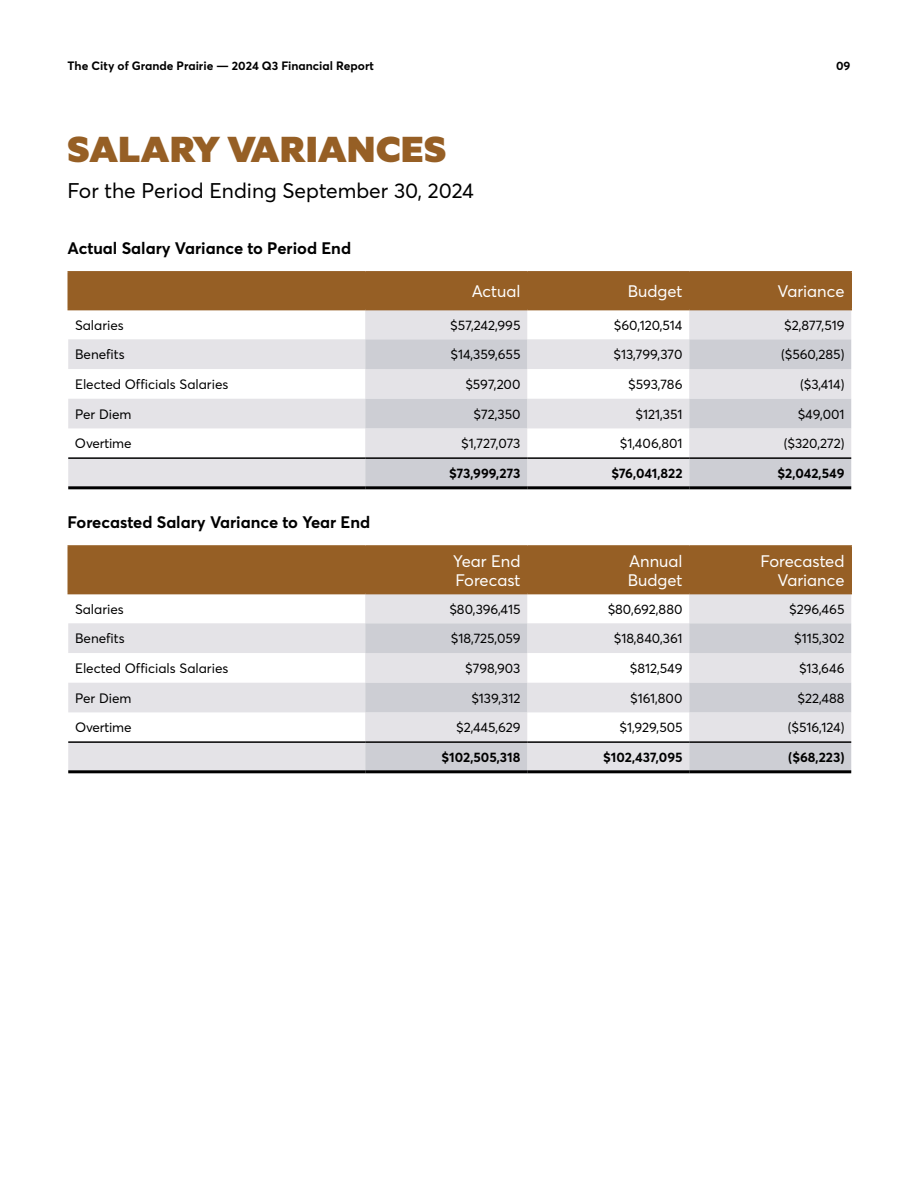
<style>
.page{position:relative;width:918px;height:1188px;background:#fff}
.page>*{position:absolute;margin:0;border:0;box-sizing:border-box;transform-origin:0 0}
.t1{font:900 36px "Specter";letter-spacing:.005em;color:#965f25}
.t2{font:21px "Averta Std";color:#000}
.t3{font:16.5px/19.5px "Averta Std";color:#fff}
.t4{font:700 16.5px "Averta Std";color:#000}
.t5{font:13.5px "Averta Std";color:#000}
.t6{font:700 13.5px "Averta Std";color:#000}
.t7{font:700 12px "Averta Std";color:#000}
</style>
<div class="page">
<div style="left:69px;top:273px;width:781px;height:36px;background:#965f25"></div>
<svg style="left:68px;top:310px;width:783px;height:176px;fill:#e4e3e7"></svg>
<svg style="left:365px;top:339px;width:486px;height:147px;background:#dedee2"></svg>
<hr style="left:68px;top:457px;width:297px;height:2px;background:#000">
<hr style="left:365px;top:457px;width:162px;height:2px;background:#000">
<hr style="left:527px;top:457px;width:162px;height:2px;background:#000">
<hr style="left:689px;top:457px;width:162px;height:2px;background:#000">
<hr style="left:68px;top:486px;width:297px;height:3px;background:#000">
<hr style="left:365px;top:486px;width:162px;height:3px;background:#000">
<hr style="left:527px;top:486px;width:162px;height:3px;background:#000">
<hr style="left:689px;top:486px;width:162px;height:3px;background:#000">
<hr style="left:68px;top:271px;width:297px;height:2px;background:#965f25">
<hr style="left:68px;top:273px;width:1px;height:36px;background:#965f25">
<hr style="left:365px;top:271px;width:162px;height:2px;background:#965f25">
<hr style="left:364px;top:273px;width:2px;height:36px;background:#965f25">
<hr style="left:527px;top:271px;width:162px;height:2px;background:#965f25">
<hr style="left:526px;top:273px;width:2px;height:36px;background:#965f25">
<hr style="left:689px;top:271px;width:163px;height:2px;background:#965f25">
<hr style="left:688px;top:273px;width:2px;height:36px;background:#965f25">
<hr style="left:850px;top:273px;width:2px;height:36px;background:#965f25">
<hr style="left:68px;top:309px;width:297px;height:1px;background:#965f25">
<hr style="left:365px;top:309px;width:162px;height:1px;background:#965f25">
<hr style="left:527px;top:309px;width:162px;height:1px;background:#965f25">
<hr style="left:689px;top:309px;width:163px;height:1px;background:#965f25">
<div style="left:69px;top:547px;width:781px;height:46px;background:#965f25"></div>
<svg style="left:68px;top:594px;width:783px;height:176px;fill:#e4e3e7"></svg>
<svg style="left:365px;top:623px;width:486px;height:147px;background:#dedee2"></svg>
<hr style="left:68px;top:741px;width:297px;height:2px;background:#000">
<hr style="left:365px;top:741px;width:162px;height:2px;background:#000">
<hr style="left:527px;top:741px;width:162px;height:2px;background:#000">
<hr style="left:689px;top:741px;width:162px;height:2px;background:#000">
<hr style="left:68px;top:770px;width:297px;height:3px;background:#000">
<hr style="left:365px;top:770px;width:162px;height:3px;background:#000">
<hr style="left:527px;top:770px;width:162px;height:3px;background:#000">
<hr style="left:689px;top:770px;width:162px;height:3px;background:#000">
<hr style="left:68px;top:545px;width:297px;height:2px;background:#965f25">
<hr style="left:68px;top:547px;width:1px;height:46px;background:#965f25">
<hr style="left:68px;top:593px;width:297px;height:1px;background:#965f25">
<hr style="left:365px;top:545px;width:162px;height:2px;background:#965f25">
<hr style="left:364px;top:547px;width:2px;height:46px;background:#965f25">
<hr style="left:365px;top:593px;width:162px;height:1px;background:#965f25">
<hr style="left:527px;top:545px;width:162px;height:2px;background:#965f25">
<hr style="left:526px;top:547px;width:2px;height:46px;background:#965f25">
<hr style="left:527px;top:593px;width:162px;height:1px;background:#965f25">
<hr style="left:689px;top:545px;width:163px;height:2px;background:#965f25">
<hr style="left:688px;top:547px;width:2px;height:46px;background:#965f25">
<hr style="left:850px;top:547px;width:2px;height:46px;background:#965f25">
<hr style="left:689px;top:593px;width:163px;height:1px;background:#965f25">
<p class="t7" style="left:68px;top:58px;width:308px">The City of Grande Prairie — 2024 Q3 Financial Report</p>
<p class="t7" style="left:836px;top:58px;width:16px">09</p>
<h1 class="t1" style="left:68px;top:125px;width:380px">SALARY VARIANCES</h1>
<h2 class="t2" style="left:68px;top:176px;width:408px">For the Period Ending September 30, 2024</h2>
<p class="t4" style="left:68px;top:237px;width:285px">Actual Salary Variance to Period End</p>
<p class="t3" style="left:472px;top:281px;width:50px">Actual</p>
<p class="t3" style="left:628px;top:281px;width:56px">Budget</p>
<p class="t3" style="left:778px;top:281px;width:68px">Variance</p>
<p class="t5" style="left:75px;top:316px;width:50px">Salaries</p>
<p class="t5" style="left:450px;top:316px;width:72px">$57,242,995</p>
<p class="t5" style="left:614px;top:316px;width:70px">$60,120,514</p>
<p class="t5" style="left:784px;top:316px;width:62px">$2,877,519</p>
<p class="t5" style="left:75px;top:345px;width:51px">Benefits</p>
<p class="t5" style="left:451px;top:345px;width:71px">$14,359,655</p>
<p class="t5" style="left:614px;top:345px;width:70px">$13,799,370</p>
<p class="t5" style="left:781px;top:345px;width:65px">($560,285)</p>
<p class="t5" style="left:75px;top:375px;width:155px">Elected Officials Salaries</p>
<p class="t5" style="left:465px;top:375px;width:57px">$597,200</p>
<p class="t5" style="left:628px;top:375px;width:56px">$593,786</p>
<p class="t5" style="left:800px;top:375px;width:46px">($3,414)</p>
<p class="t5" style="left:75px;top:405px;width:58px">Per Diem</p>
<p class="t5" style="left:474px;top:405px;width:48px">$72,350</p>
<p class="t5" style="left:636px;top:405px;width:48px">$121,351</p>
<p class="t5" style="left:798px;top:405px;width:48px">$49,001</p>
<p class="t5" style="left:75px;top:434px;width:58px">Overtime</p>
<p class="t5" style="left:461px;top:434px;width:61px">$1,727,073</p>
<p class="t5" style="left:620px;top:434px;width:64px">$1,406,801</p>
<p class="t5" style="left:784px;top:434px;width:62px">($320,272)</p>
<p class="t6" style="left:449px;top:464px;width:73px">$73,999,273</p>
<p class="t6" style="left:612px;top:464px;width:72px">$76,041,822</p>
<p class="t6" style="left:778px;top:464px;width:68px">$2,042,549</p>
<p class="t4" style="left:68px;top:511px;width:304px">Forecasted Salary Variance to Year End</p>
<p class="t3" style="left:453px;top:550px;width:69px">Year End<br>Forecast</p>
<p class="t3" style="left:628px;top:550px;width:56px">Annual<br>Budget</p>
<p class="t3" style="left:760px;top:550px;width:86px;text-align:right">Forecasted<br>Variance</p>
<p class="t5" style="left:75px;top:600px;width:50px">Salaries</p>
<p class="t5" style="left:449px;top:600px;width:73px">$80,396,415</p>
<p class="t5" style="left:608px;top:600px;width:76px">$80,692,880</p>
<p class="t5" style="left:789px;top:600px;width:57px">$296,465</p>
<p class="t5" style="left:75px;top:629px;width:51px">Benefits</p>
<p class="t5" style="left:451px;top:629px;width:71px">$18,725,059</p>
<p class="t5" style="left:614px;top:629px;width:70px">$18,840,361</p>
<p class="t5" style="left:794px;top:629px;width:52px">$115,302</p>
<p class="t5" style="left:75px;top:659px;width:155px">Elected Officials Salaries</p>
<p class="t5" style="left:465px;top:659px;width:57px">$798,903</p>
<p class="t5" style="left:630px;top:659px;width:54px">$812,549</p>
<p class="t5" style="left:799px;top:659px;width:47px">$13,646</p>
<p class="t5" style="left:75px;top:689px;width:58px">Per Diem</p>
<p class="t5" style="left:471px;top:689px;width:51px">$139,312</p>
<p class="t5" style="left:630px;top:689px;width:54px">$161,800</p>
<p class="t5" style="left:798px;top:689px;width:48px">$22,488</p>
<p class="t5" style="left:75px;top:718px;width:58px">Overtime</p>
<p class="t5" style="left:456px;top:718px;width:66px">$2,445,629</p>
<p class="t5" style="left:620px;top:718px;width:64px">$1,929,505</p>
<p class="t5" style="left:788px;top:718px;width:58px">($516,124)</p>
<p class="t6" style="left:442px;top:748px;width:80px">$102,505,318</p>
<p class="t6" style="left:603px;top:748px;width:81px">$102,437,095</p>
<p class="t6" style="left:788px;top:748px;width:58px">($68,223)</p>
</div>
